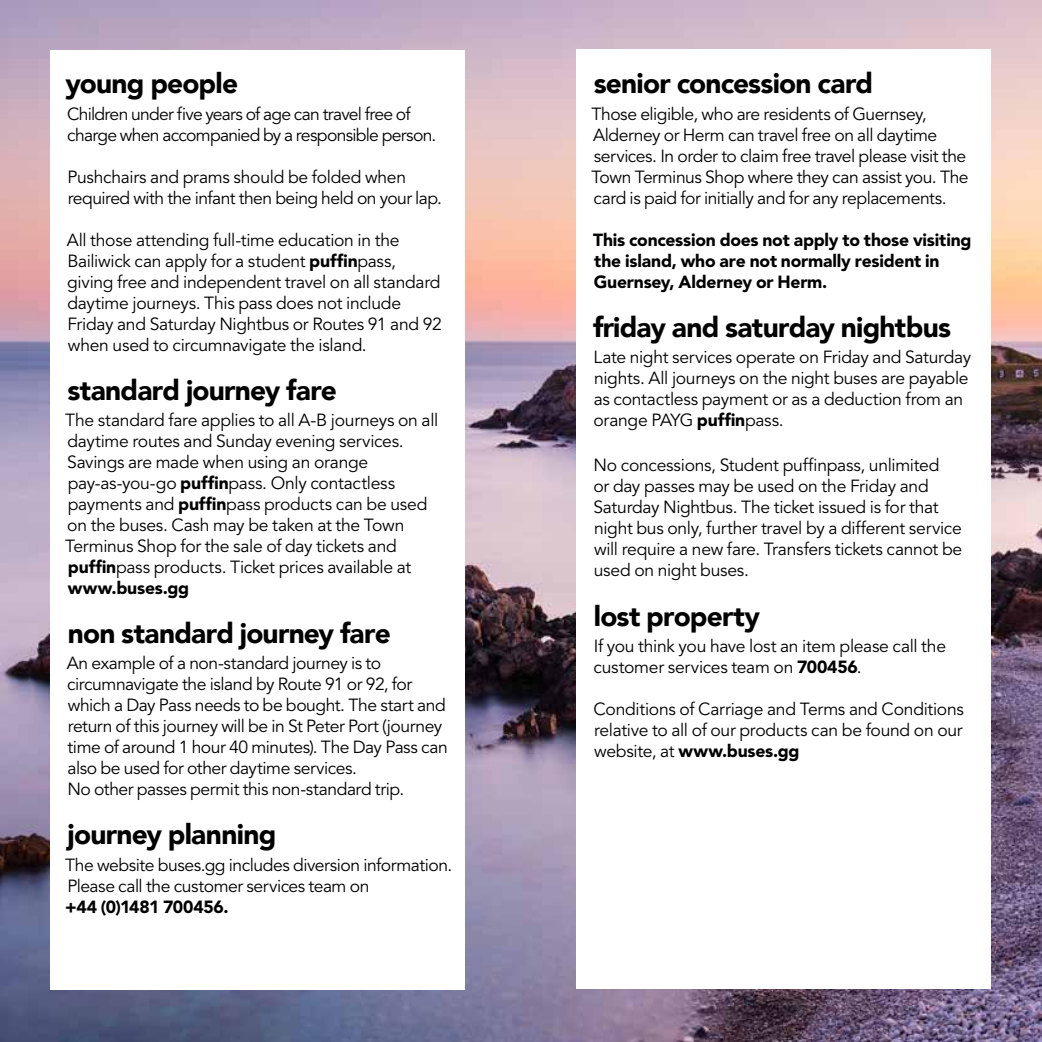
<style>
.page{position:relative;width:1042px;height:1042px;background:#fff}
.page>*{position:absolute;margin:0;border:0;box-sizing:border-box;transform-origin:0 0}
.t1{font:900 28px "Avenir LT Com";letter-spacing:-.025em;color:#000}
.t2{font:17.5px/21px "Avenir LT Std";letter-spacing:-.02em;color:#000}
.t3{font:900 17.5px/21px "Avenir LT Std";letter-spacing:-.01em;color:#000}
.t4{font:17.5px/21px "Avenir LT Std";letter-spacing:-.04em;color:#000}
.s1{font-weight:900}
</style>
<div class="page">
<img style="left:0;top:0;width:1042px;height:1042px">
<div style="left:50px;top:50px;width:415px;height:940px;background:#fff"></div>
<div style="left:576px;top:49px;width:415px;height:940px;background:#fff"></div>
<h1 class="t1" style="left:66px;top:67px;width:174px">young people</h1>
<p class="t4" style="left:67px;top:104px;width:371px">Children under five years of age can travel free of charge when accompanied by a responsible person.</p>
<p class="t2" style="left:67px;top:167px;width:376px">Pushchairs and prams should be folded when required with the infant then being held on your lap.</p>
<p class="t2" style="left:67px;top:230px;width:376px">All those attending full-time education in the Bailiwick can apply for a student <span class="s1">puffin</span>pass, giving free and independent travel on all standard daytime journeys. This pass does not include Friday and Saturday Nightbus or Routes 91 and 92 when used to circumnavigate the island.</p>
<h1 class="t1" style="left:67px;top:373px;width:271px">standard journey fare</h1>
<p class="t2" style="left:65px;top:410px;width:375px">The standard fare applies to all A-B journeys on all daytime routes and Sunday evening services.<br>Savings are made when using an orange pay-as-you-go <span class="s1">puffin</span>pass. Only contactless payments and <span class="s1">puffin</span>pass products can be used on the buses. Cash may be taken at the Town Terminus Shop for the sale of day tickets and <span class="s1">puffin</span>pass products. Ticket prices available at <span class="s1">www.buses.gg</span></p>
<h1 class="t1" style="left:68px;top:616px;width:324px">non standard journey fare</h1>
<p class="t2" style="left:67px;top:653px;width:382px">An example of a non-standard journey is to circumnavigate the island by Route 91 or 92, for which a Day Pass needs to be bought. The start and return of this journey will be in St Peter Port (journey time of around 1 hour 40 minutes). The Day Pass can also be used for other daytime services.<br>No other passes permit this non-standard trip.</p>
<h1 class="t1" style="left:68px;top:817px;width:210px">journey planning</h1>
<p class="t2" style="left:65px;top:854px;width:389px">The website buses.gg includes diversion information.<br>Please call the customer services team on</p>
<p class="t3" style="left:65px;top:896px;width:165px">+44 (0)1481 700456.</p>
<h1 class="t1" style="left:594px;top:67px;width:281px">senior concession card</h1>
<p class="t2" style="left:591px;top:104px;width:379px">Those eligible, who are residents of Guernsey, Alderney or Herm can travel free on all daytime services. In order to claim free travel please visit the Town Terminus Shop where they can assist you. The card is paid for initially and for any replacements.</p>
<p class="t3" style="left:593px;top:229px;width:380px">This concession does not apply to those visiting the island, who are not normally resident in<br>Guernsey, Alderney or Herm.</p>
<h1 class="t1" style="left:593px;top:310px;width:360px">friday and saturday nightbus</h1>
<p class="t2" style="left:593px;top:347px;width:379px">Late night services operate on Friday and Saturday nights. All journeys on the night buses are payable as contactless payment or as a deduction from an orange PAYG <span class="s1">puffin</span>pass.</p>
<p class="t2" style="left:593px;top:455px;width:370px">No concessions, Student puffinpass, unlimited<br>or day passes may be used on the Friday and Saturday Nightbus. The ticket issued is for that night bus only, further travel by a different service will require a new fare. Transfers tickets cannot be used on night buses.</p>
<h1 class="t1" style="left:594px;top:599px;width:168px">lost property</h1>
<p class="t2" style="left:593px;top:636px;width:354px">If you think you have lost an item please call the customer services team on <span class="s1">700456</span>.</p>
<p class="t2" style="left:593px;top:699px;width:372px;text-align:justify">Conditions of Carriage and Terms and Conditions relative to all of our products can be found on our website, at <span class="s1">www.buses.gg</span></p>
</div>
